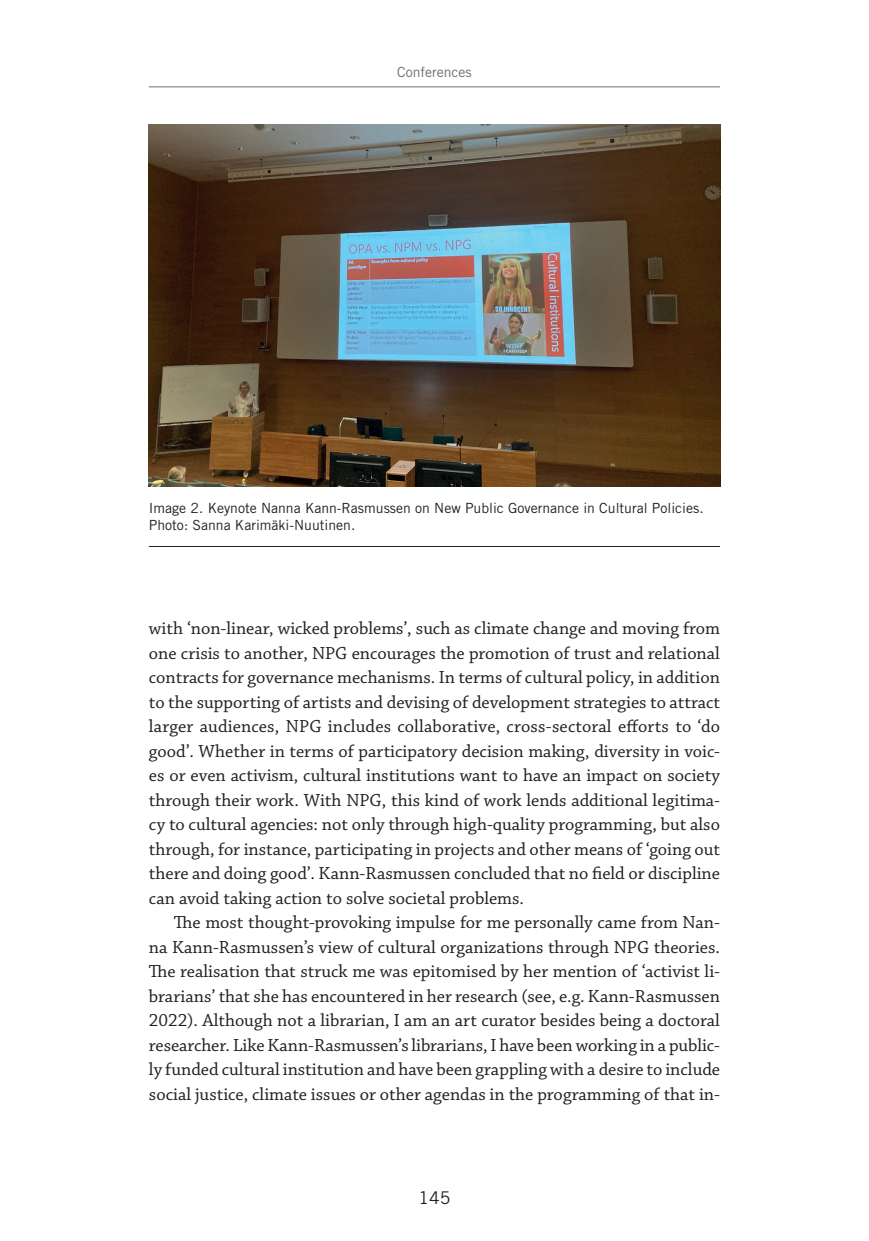
<style>
.page{position:relative;width:869px;height:1241px;background:#fff}
.page>*{position:absolute;margin:0;border:0;box-sizing:border-box;transform-origin:0 0}
.t1{font:18.38px/24.5px "Chaparral Pro";color:#231f20;text-align:justify}
.t2{font:17.5px "Trade Gothic LT Std";color:#231f20}
.t3{font:14px/16.8px "Trade Gothic LT Std";color:#231f20}
.t4{font:14px "Trade Gothic LT Std";color:#6c6d70}
</style>
<div class="page">
<hr style="left:149px;top:86px;width:570px;height:1px;background:#6c6d70">
<img style="left:149px;top:124px;width:570px;height:362px">
<hr style="left:149px;top:546px;width:570px;height:1px;background:#231f20">
<p class="t4" style="left:397px;top:64px;width:76px">Conferences</p>
<p class="t3" style="left:149px;top:499px;width:556px">Image 2. Keynote Nanna Kann-Rasmussen on New Public Governance in Cultural Policies.<br>Photo: Sanna Karimäki-Nuutinen.</p>
<p class="t1" style="left:149px;top:616px;width:572px">with ‘non-linear, wicked problems’, such as climate change and moving from one crisis to another, NPG encourages the promotion of trust and relational contracts for governance mechanisms. In terms of cultural policy, in addition to the supporting of artists and devising of development strategies to attract larger audiences, NPG includes collaborative, cross-sectoral efforts to ‘do good’. Whether in terms of participatory decision making, diversity in voic&shy;es or even activism, cultural institutions want to have an impact on society through their work. With NPG, this kind of work lends additional legitima&shy;cy to cultural agencies: not only through high-quality programming, but also through, for instance, participating in projects and other means of ‘going out there and doing good’. Kann-Rasmussen concluded that no field or discipline can avoid taking action to solve societal problems.</p>
<p class="t1" style="left:149px;top:910px;width:572px;text-indent:25px">The most thought-provoking impulse for me personally came from Nan&shy;na Kann-Rasmussen’s view of cultural organizations through NPG theories.<br>The realisation that struck me was epitomised by her mention of ‘activist li&shy;brarians’ that she has encountered in her research (see, e.g. Kann-Rasmussen 2022). Although not a librarian, I am an art curator besides being a doctoral researcher. Like Kann-Rasmussen’s librarians, I have been working in a public&shy;ly funded cultural institution and have been grappling with a desire to include social justice, climate issues or other agendas in the programming of that in-</p>
<p class="t2" style="left:418px;top:1186px;width:34px">145</p>
</div>
